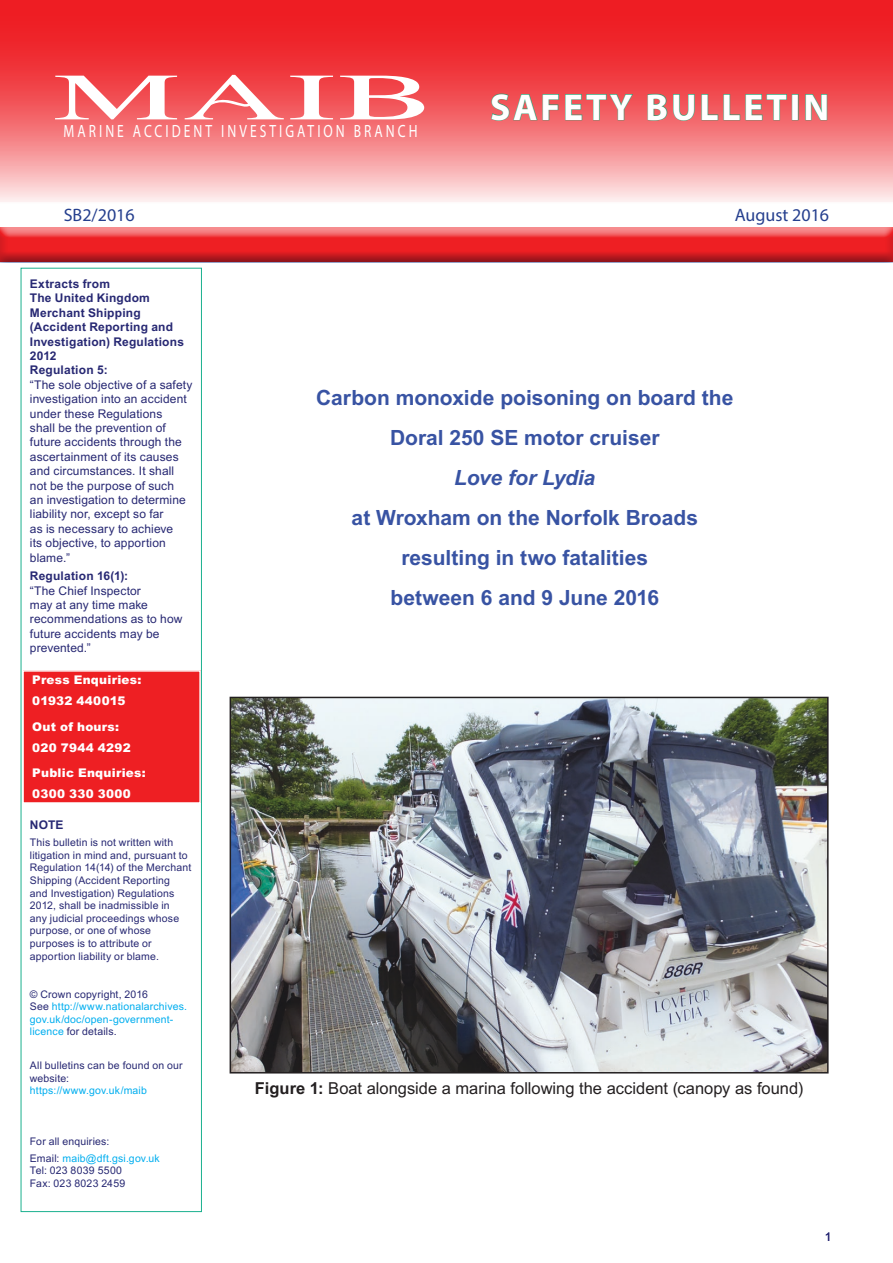
<style>
.page{position:relative;width:893px;height:1263px;background:#fff}
.page>*{position:absolute;margin:0;border:0;box-sizing:border-box;transform-origin:0 0}
.t1{font:700 37.5px "Myriad Pro";letter-spacing:.075em;color:#fff}
._1_0_Header_Descript{font:700 21px "Arial";color:#3853a3}
._1_0_Header_Descript-2{font:italic 700 21px "Arial";letter-spacing:-.015em;color:#3853a3}
.t2{font:18px "Myriad Pro";color:#253f8e}
.t3{font:17.7px "Times";letter-spacing:.225em;color:#fff;scale:.76 1}
.Figure_text{font:16.5px "Arial MT2";color:#231f20}
._5_0_Sidebar_Informa{font:12px/14.4px "Arial MT2";letter-spacing:.01em;color:#272873}
._5_0_Sidebar_Informa-2{font:700 12px/14.4px "Arial";letter-spacing:.015em;color:#272873}
.t4{font:900 12px/21px "Arial";letter-spacing:.02em;color:#fff}
._8_0_Page_numbers{font:12px "Arial MT2";color:#272873}
._5_0_Sidebar_Informa-3{font:10.5px/12.6px "Arial MT2";letter-spacing:.015em;color:#272873}
._5_0_Sidebar_Informa-4{font:10.5px/12.6px "Arial MT2";letter-spacing:.015em;color:#00aeef}
.s1{font-family:"Arial";font-weight:700}
.s2{color:#272873}
.s3{color:#00aeef}
</style>
<div class="page">
<div style="left:21px;top:268px;width:181px;height:944px;border:1px solid #1ab08e"></div>
<div style="left:23px;top:671px;width:177px;height:132px;background:#ee1f23"></div>
<div style="left:22px;top:670px;width:179px;height:134px;border:2px solid #fff"></div>
<svg style="left:0;top:0;width:893px;height:202px;background:#f3666a"></svg>
<svg style="left:55px;top:76px;width:122px;height:43px"></svg>
<svg style="left:185px;top:75px;width:99px;height:44px"></svg>
<svg style="left:290px;top:76px;width:43px;height:43px"></svg>
<svg style="left:340px;top:76px;width:84px;height:43px"></svg>
<svg style="left:491px;top:92px;width:68px;height:29px;background:#cf6360"></svg>
<svg style="left:565px;top:94px;width:68px;height:27px;background:#cf6561"></svg>
<svg style="left:647px;top:94px;width:48px;height:27px"></svg>
<svg style="left:701px;top:94px;width:86px;height:27px;background:#d06461"></svg>
<div style="left:792px;top:94px;width:6px;height:26px;border:1px solid #259f73"></div>
<svg style="left:805px;top:93px;width:22px;height:28px"></svg>
<div style="left:0;top:225px;width:893px;height:13px;background:#fff;opacity:.5"></div>
<div style="left:0;top:231px;width:893px;height:31px;background:#253f8e;opacity:.5"></div>
<img style="left:233px;top:700px;width:593px;height:370px">
<div style="left:230px;top:697px;width:599px;height:376px;border:2px solid #231f20"></div>
<h3 class="t3" style="left:64px;top:120px;width:467px">MARINE ACCIDENT INVESTIGATION BRANCH</h3>
<h1 class="t1" style="left:490px;top:83px;width:341px">SAFETY BULLETIN</h1>
<h3 class="t2" style="left:64px;top:204px;width:72px">SB2/2016</h3>
<h3 class="t2" style="left:735px;top:204px;width:96px">August 2016</h3>
<p class="_5_0_Sidebar_Informa-2" style="left:30px;top:277px;width:156px">Extracts from<br>The United Kingdom<br>Merchant Shipping (Accident Reporting and<br>Investigation) Regulations<br>2012<br>Regulation 5:</p>
<p class="_5_0_Sidebar_Informa" style="left:30px;top:377px;width:164px">“The sole objective of a safety investigation into an accident under these Regulations<br>shall be the prevention of future accidents through the ascertainment of its causes and circumstances. It shall not be the purpose of such<br>an investigation to determine liability nor, except so far<br>as is necessary to achieve<br>its objective, to apportion blame.”</p>
<p class="_5_0_Sidebar_Informa" style="left:30px;top:569px;width:154px"><span class="s1">Regulation 16(1):<br></span>“The Chief Inspector<br>may at any time make recommendations as to how future accidents may be prevented.”</p>
<p class="t4" style="left:32px;top:669px;width:111px">Press Enquiries:<br>01932 440015</p>
<p class="t4" style="left:32px;top:715px;width:100px">Out of hours:<br>020 7944 4292</p>
<p class="t4" style="left:32px;top:762px;width:115px">Public Enquiries:<br>0300 330 3000</p>
<p class="_5_0_Sidebar_Informa-2" style="left:30px;top:818px;width:35px">NOTE</p>
<p class="_5_0_Sidebar_Informa-3" style="left:30px;top:836px;width:163px">This bulletin is not written with litigation in mind and, pursuant to<br>Regulation 14(14) of the Merchant<br>Shipping (Accident Reporting<br>and Investigation) Regulations<br>2012, shall be inadmissible in<br>any judicial proceedings whose purpose, or one of whose purposes is to attribute or apportion liability or blame.</p>
<p class="_5_0_Sidebar_Informa-3" style="left:30px;top:988px;width:120px">© Crown copyright, 2016</p>
<p class="_5_0_Sidebar_Informa-4" style="left:30px;top:1000px;width:159px"><span class="s2">See</span> http://www.nationalarchives. gov.uk/doc/open-government&shy;licence <span class="s2">for details.</span></p>
<p class="_5_0_Sidebar_Informa-3" style="left:30px;top:1059px;width:154px">All bulletins can be found on our website: <span class="s3">https://www.gov.uk/maib</span></p>
<p class="_5_0_Sidebar_Informa-3" style="left:30px;top:1135px;width:81px">For all enquiries:</p>
<p class="_5_0_Sidebar_Informa-3" style="left:30px;top:1152px;width:131px">Email: <span class="s3">maib@dft.gsi.gov.uk<br></span>Tel: 023 8039 5500<br>Fax: 023 8023 2459</p>
<p class="_1_0_Header_Descript" style="left:316px;top:383px;width:419px">Carbon monoxide poisoning on board the</p>
<p class="_1_0_Header_Descript" style="left:390px;top:423px;width:271px">Doral 250 SE motor cruiser</p>
<p class="_1_0_Header_Descript-2" style="left:454px;top:463px;width:143px">Love for Lydia</p>
<p class="_1_0_Header_Descript" style="left:352px;top:503px;width:348px">at Wroxham on the Norfolk Broads</p>
<p class="_1_0_Header_Descript" style="left:401px;top:543px;width:248px">resulting in two fatalities</p>
<p class="_1_0_Header_Descript" style="left:390px;top:583px;width:270px">between 6 and 9 June 2016</p>
<p class="Figure_text" style="left:255px;top:1077px;width:550px"><span class="s1">Figure 1:</span> Boat alongside a marina following the accident (canopy as found)</p>
<p class="_8_0_Page_numbers" style="left:825px;top:1228px;width:8px">1</p>
</div>
